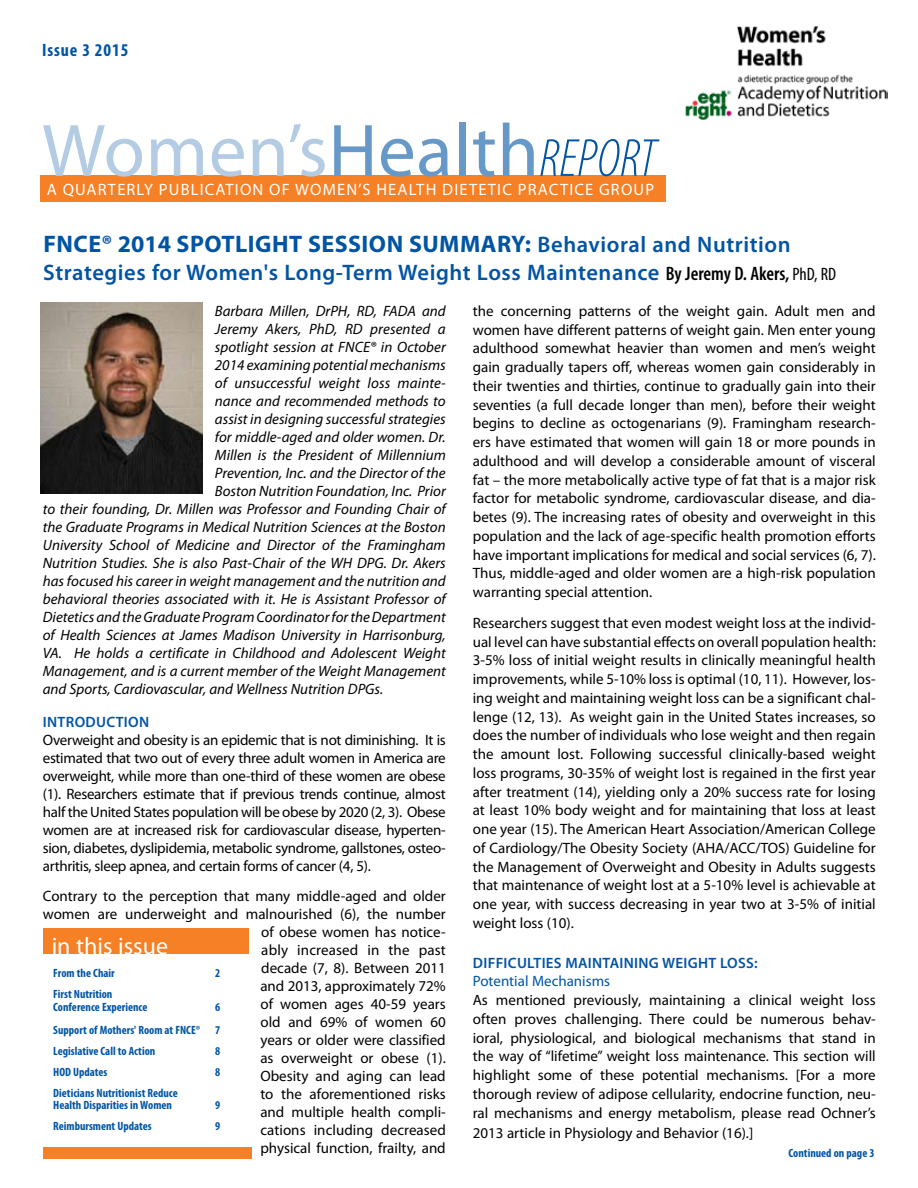
<style>
.page{position:relative;width:918px;height:1188px;background:#fff}
.page>*{position:absolute;margin:0;border:0;box-sizing:border-box;transform-origin:0 0}
.t1{font:75px "Myriad Pro";letter-spacing:.01em;color:#b3cce4}
.t2{font:700 24px "Myriad Pro";letter-spacing:.02em;color:#0054a4}
.t3{font:24px "Myriad Pro";color:#fff}
.t4{font:600 22.5px "Myriad Pro";letter-spacing:.025em;color:#0054a4}
.t5{font:700 condensed 18px "Myriad Pro";letter-spacing:.05em;color:#0054a4}
.t6{font:16.5px "Myriad Pro";letter-spacing:.07em;color:#fff}
.t7{font:15px/18.8px "Myriad Pro";color:#000;text-align:justify}
.t8{font:italic 15px "Myriad Pro";color:#000}
.t9{font:600 15px "Myriad Pro";letter-spacing:.02em;color:#0054a4}
.t10{font:15px "Myriad Pro";color:#0054a4}
.t11{font:700 condensed 12px/13.5px "Myriad Pro";color:#0054a4}
.s1{color:#6698c8}
.s2{font-weight:300;font-style:italic;font-stretch:condensed;font-size:54px;color:#0054a4}
.s3{font-weight:600;font-size:22.5px}
.s4{font-stretch:condensed;font-size:19.5px;color:#000}
.s5{font-weight:400;font-stretch:condensed;font-size:18px;color:#000}
</style>
<div class="page">
<div style="left:40px;top:176px;width:626px;height:26px;background:#f58025"></div>
<div style="left:44px;top:929px;width:205px;height:25px;background:#f58025"></div>
<div style="left:43px;top:1148px;width:208px;height:11px;background:#f58025"></div>
<img style="left:685px;top:26px;width:203px;height:94px">
<img style="left:40px;top:302px;width:162px;height:192px">
<p class="t5" style="left:42px;top:38px;width:88px">Issue 3 2015</p>
<h1 class="t1" style="left:42px;top:104px;width:616px">Women’s<span class="s1">Health</span><span class="s2">REPORT</span></h1>
<p class="t6" style="left:47px;top:180px;width:40px">A Quart</p>
<p class="t6" style="left:117px;top:180px;width:92px">erly Publicatio</p>
<p class="t6" style="left:253px;top:180px;width:245px">n of Wom en’s Health dietetic</p>
<p class="t6" style="left:518px;top:180px;width:11px">practic</p>
<p class="t6" style="left:585px;top:180px;width:26px">e group</p>
<h2 class="t2" style="left:43px;top:228px;width:749px">FNCE® 2014 SPOTLIGHT SESSION SUMMARY: <span class="s3">Behavioral and Nutrition</span></h2>
<h3 class="t4" style="left:43px;top:258px;width:794px">Strategies for Women's Long-Term Weight Loss Maintenance <span class="s4">By Jeremy D. Akers,</span><span class="s5">PhD, RD</span></h3>
<p class="t8" style="left:215px;top:301px;width:232px">Barbara Millen, DrPH, RD, FADA and</p>
<p class="t8" style="left:215px;top:319px;width:232px">Jeremy Akers, PhD, RD presented a</p>
<p class="t8" style="left:215px;top:337px;width:232px">spotlight session at FNCE® in October</p>
<p class="t8" style="left:215px;top:355px;width:232px">2014 examining potential mechanisms</p>
<p class="t8" style="left:215px;top:373px;width:232px">of unsuccessful weight loss mainte-</p>
<p class="t8" style="left:215px;top:391px;width:232px">nance and recommended methods to</p>
<p class="t8" style="left:215px;top:409px;width:232px">assist in designing successful strategies</p>
<p class="t8" style="left:215px;top:427px;width:232px">for middle-aged and older women. Dr.</p>
<p class="t8" style="left:215px;top:445px;width:232px">Millen is the President of Millennium</p>
<p class="t8" style="left:215px;top:463px;width:232px">Prevention, Inc. and the Director of the</p>
<p class="t8" style="left:215px;top:481px;width:232px">Boston Nutrition Foundation, Inc. Prior</p>
<p class="t8" style="left:43px;top:499px;width:405px">to their founding, Dr. Millen was Professor and Founding Chair of</p>
<p class="t8" style="left:43px;top:517px;width:404px">the Graduate Programs in Medical Nutrition Sciences at the Boston</p>
<p class="t8" style="left:43px;top:535px;width:404px">University School of Medicine and Director of the Framingham</p>
<p class="t8" style="left:43px;top:553px;width:404px">Nutrition Studies. She is also Past-Chair of the WH DPG. Dr. Akers</p>
<p class="t8" style="left:43px;top:571px;width:405px">has focused his career in weight management and the nutrition and</p>
<p class="t8" style="left:43px;top:589px;width:405px">behavioral theories associated with it. He is Assistant Professor of</p>
<p class="t8" style="left:43px;top:607px;width:404px">Dietetics and the Graduate Program Coordinator for the Department</p>
<p class="t8" style="left:43px;top:625px;width:404px">of Health Sciences at James Madison University in Harrisonburg,</p>
<p class="t8" style="left:43px;top:643px;width:405px">VA. He holds a certificate in Childhood and Adolescent Weight</p>
<p class="t8" style="left:43px;top:661px;width:405px">Management, and is a current member of the Weight Management</p>
<p class="t8" style="left:43px;top:679px;width:342px">and Sports, Cardiovascular, and Wellness Nutrition DPGs.</p>
<p class="t9" style="left:43px;top:712px;width:108px">Introduction</p>
<p class="t7" style="left:43px;top:730px;width:405px;line-height:18px">Overweight and obesity is an epidemic that is not diminishing. It is estimated that two out of every three adult women in America are overweight, while more than one-third of these women are obese (1). Researchers estimate that if previous trends continue, almost half the United States population will be obese by 2020 (2, 3). Obese women are at increased risk for cardiovascular disease, hyperten&shy;sion, diabetes, dyslipidemia, metabolic syndrome, gallstones, osteo&shy;arthritis, sleep apnea, and certain forms of cancer (4, 5).</p>
<p class="t7" style="left:43px;top:886px;width:405px;line-height:18px;text-align:right">Contrary to the perception that many middle-aged and older women are underweight and malnourished (6), the number of obese women has notice-<br>ably increased in the past<br>decade (7, 8). Between 2011<br>and 2013, approximately 72%<br>of women ages 40-59 years<br>old and 69% of women 60<br>years or older were classified<br>as overweight or obese (1).<br>Obesity and aging can lead<br>to the aforementioned risks<br>and multiple health compli-<br>cations including decreased<br>physical function, frailty, and</p>
<h2 class="t3" style="left:52px;top:931px;width:118px">in this issue</h2>
<p class="t11" style="left:53px;top:966px;width:63px">From the Chair</p>
<p class="t11" style="left:215px;top:966px;width:7px">2</p>
<p class="t11" style="left:53px;top:987px;width:96px">First Nutrition<br>Conference Experience</p>
<p class="t11" style="left:215px;top:1000px;width:7px">6</p>
<p class="t11" style="left:53px;top:1023px;width:148px">Support of Mothers' Room at FNCE®</p>
<p class="t11" style="left:215px;top:1023px;width:7px">7</p>
<p class="t11" style="left:53px;top:1044px;width:104px">Legislative Call to Action</p>
<p class="t11" style="left:215px;top:1044px;width:7px">8</p>
<p class="t11" style="left:53px;top:1065px;width:56px">HOD Updates</p>
<p class="t11" style="left:215px;top:1065px;width:7px">8</p>
<p class="t11" style="left:53px;top:1087px;width:126px;line-height:12px">Dieticians Nutritionist Reduce<br>Health Disparities in Women</p>
<p class="t11" style="left:215px;top:1098px;width:7px">9</p>
<p class="t11" style="left:53px;top:1119px;width:100px">Reimbursment Updates</p>
<p class="t11" style="left:215px;top:1119px;width:7px">9</p>
<p class="t7" style="left:473px;top:301px;width:405px">the concerning patterns of the weight gain. Adult men and women have different patterns of weight gain. Men enter young adulthood somewhat heavier than women and men’s weight gain gradually tapers off, whereas women gain considerably in their twenties and thirties, continue to gradually gain into their seventies (a full decade longer than men), before their weight begins to decline as octogenarians (9). Framingham research&shy;ers have estimated that women will gain 18 or more pounds in adulthood and will develop a considerable amount of visceral fat – the more metabolically active type of fat that is a major risk factor for metabolic syndrome, cardiovascular disease, and dia&shy;betes (9). The increasing rates of obesity and overweight in this population and the lack of age-specific health promotion efforts have important implications for medical and social services (6, 7).<br>Thus, middle-aged and older women are a high-risk population warranting special attention.</p>
<p class="t7" style="left:473px;top:613px;width:405px">Researchers suggest that even modest weight loss at the individ&shy;ual level can have substantial effects on overall population health:<br>3-5% loss of initial weight results in clinically meaningful health improvements, while 5-10% loss is optimal (10, 11). However, los&shy;ing weight and maintaining weight loss can be a significant chal&shy;lenge (12, 13). As weight gain in the United States increases, so does the number of individuals who lose weight and then regain the amount lost. Following successful clinically-based weight loss programs, 30-35% of weight lost is regained in the first year after treatment (14), yielding only a 20% success rate for losing at least 10% body weight and for maintaining that loss at least one year (15). The American Heart Association/American College of Cardiology/The Obesity Society (AHA/ACC/TOS) Guideline for the Management of Overweight and Obesity in Adults suggests that maintenance of weight lost at a 5-10% level is achievable at one year, with success decreasing in year two at 3-5% of initial weight loss (10).</p>
<p class="t9" style="left:473px;top:953px;width:286px">Di fficulties Maintaining Weight Loss:</p>
<p class="t10" style="left:473px;top:972px;width:139px">Potential Mechanisms</p>
<p class="t7" style="left:473px;top:990px;width:405px">As mentioned previously, maintaining a clinical weight loss often proves challenging. There could be numerous behav&shy;ioral, physiological, and biological mechanisms that stand in the way of “lifetime” weight loss maintenance. This section will highlight some of these potential mechanisms. [For a more thorough review of adipose cellularity, endocrine function, neu&shy;ral mechanisms and energy metabolism, please read Ochner’s</p>
<p class="t7" style="left:473px;top:1123px;width:282px">2013 article in Physiology and Behavior (16).]</p>
<p class="t11" style="left:789px;top:1146px;width:87px">Continued on page 3</p>
</div>
